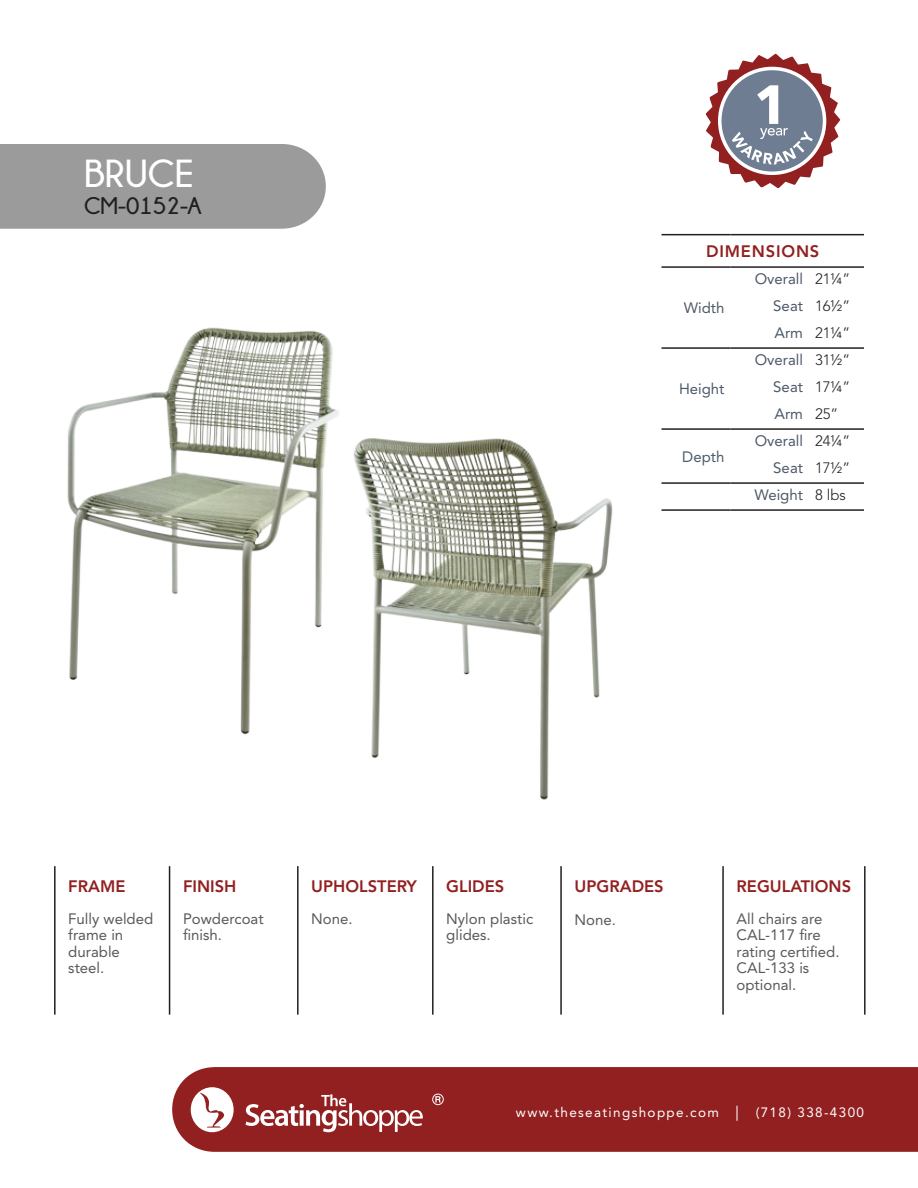
<style>
.page{position:relative;width:918px;height:1188px;background:#fff}
.page>*{position:absolute;margin:0;border:0;box-sizing:border-box;transform-origin:0 0}
.t1{font:700 39px "Champagne&Limousines";color:#fff}
.t2{font:700 24px "Champagne&Limousines";color:#231f20}
.t3{font:800 16.5px "Avenir LT Std";color:#932020}
.t4{font:800 16.5px "Avenir LT Std";letter-spacing:.05em;color:#932020}
.t5{font:15px/16.5px "Avenir LT Std";color:#58595b}
.t6{font:15px/27px "Avenir LT Std";color:#4d5969;text-align:justify}
.t7{font:13.5px "Avenir LT Std";letter-spacing:.1em;color:#fff}
.s1{font-weight:300;color:#231f20}
.s2{font-size:15px}
</style>
<div class="page">
<div style="left:172px;top:1067px;width:746px;height:85px;background:#932020"></div>
<svg style="left:246px;top:1094px;width:177px;height:38px"></svg>
<svg style="left:191px;top:1087px;width:43px;height:45px"></svg>
<div style="left:0;top:144px;width:326px;height:85px;background:#9a9b9a"></div>
<div style="left:432px;top:1094px;width:12px;height:11px;border:1px solid #fff;border-radius:50%"></div>
<svg style="left:435px;top:1096px;width:6px;height:7px"></svg>
<img style="left:67px;top:327px;width:272px;height:408px">
<img style="left:353px;top:438px;width:260px;height:362px">
<hr style="left:662px;top:347px;width:69px;height:2px;background:#231f20">
<hr style="left:731px;top:347px;width:78px;height:2px;background:#231f20">
<hr style="left:809px;top:347px;width:55px;height:2px;background:#231f20">
<hr style="left:662px;top:428px;width:69px;height:2px;background:#231f20">
<hr style="left:731px;top:428px;width:78px;height:2px;background:#231f20">
<hr style="left:809px;top:428px;width:55px;height:2px;background:#231f20">
<hr style="left:662px;top:482px;width:69px;height:2px;background:#231f20">
<hr style="left:731px;top:482px;width:78px;height:2px;background:#231f20">
<hr style="left:809px;top:482px;width:55px;height:2px;background:#231f20">
<hr style="left:662px;top:509px;width:69px;height:2px;background:#231f20">
<hr style="left:731px;top:509px;width:78px;height:2px;background:#231f20">
<hr style="left:809px;top:509px;width:55px;height:2px;background:#231f20">
<hr style="left:662px;top:234px;width:69px;height:1px;background:#231f20">
<hr style="left:731px;top:234px;width:78px;height:1px;background:#231f20">
<hr style="left:809px;top:234px;width:55px;height:1px;background:#231f20">
<hr style="left:662px;top:266px;width:69px;height:2px;background:#231f20">
<hr style="left:731px;top:266px;width:78px;height:2px;background:#231f20">
<hr style="left:809px;top:266px;width:55px;height:2px;background:#231f20">
<hr style="left:297px;top:866px;width:2px;height:149px;background:#231f20">
<hr style="left:432px;top:866px;width:2px;height:149px;background:#231f20">
<hr style="left:560px;top:866px;width:2px;height:149px;background:#231f20">
<hr style="left:169px;top:866px;width:1px;height:149px;background:#231f20">
<hr style="left:54px;top:866px;width:2px;height:149px;background:#231f20">
<hr style="left:722px;top:866px;width:2px;height:149px;background:#231f20">
<hr style="left:864px;top:866px;width:2px;height:149px;background:#231f20">
<svg style="left:706px;top:53px;width:134px;height:135px"></svg>
<h1 class="t1" style="left:84px;top:152px;width:112px">BRUCE</h1>
<h2 class="t2" style="left:84px;top:192px;width:119px">CM-0152-A</h2>
<p class="t4" style="left:706px;top:242px;width:115px">DIMENSIONS</p>
<p class="t6" style="left:684px;top:295px;width:42px">Width</p>
<p class="t6" style="left:679px;top:376px;width:47px">Height</p>
<p class="t6" style="left:682px;top:443px;width:44px">Depth</p>
<p class="t6" style="left:773px;top:266px;width:78px;text-indent:-19px">Overall <span class="s1">21¼” </span>Seat <span class="s1">16½” </span>Arm <span class="s1">21¼”</span></p>
<p class="t6" style="left:773px;top:347px;width:78px;text-indent:-19px">Overall <span class="s1">31½” </span>Seat <span class="s1">17¼” </span>Arm <span class="s1">25”</span></p>
<p class="t6" style="left:755px;top:428px;width:97px;text-align:right">Overall <span class="s1">24¼”<br></span>Seat <span class="s1">17½”<br></span>Weight <span class="s1">8 lbs</span></p>
<p class="t3" style="left:68px;top:877px;width:59px">FRAME</p>
<p class="t5" style="left:68px;top:910px;width:87px">Fully welded frame in durable steel.</p>
<p class="t3" style="left:183px;top:877px;width:55px">FINISH</p>
<p class="t5" style="left:183px;top:910px;width:82px">Powdercoat finish.</p>
<p class="t3" style="left:311px;top:877px;width:107px">UPHOLSTERY</p>
<p class="t5" style="left:311px;top:910px;width:43px">None.</p>
<p class="t3" style="left:446px;top:877px;width:60px">GLIDES</p>
<p class="t5" style="left:446px;top:910px;width:88px">Nylon plastic glides.</p>
<p class="t3" style="left:575px;top:877px;width:91px">UPGRADES</p>
<p class="t5" style="left:575px;top:912px;width:43px">None.</p>
<p class="t3" style="left:737px;top:877px;width:116px">REGULATIONS</p>
<p class="t5" style="left:737px;top:910px;width:105px">All chairs are<br>CAL-117 fire rating certified.<br>CAL-133 is optional.</p>
<p class="t7" style="left:516px;top:1104px;width:350px">www.theseatingshoppe.com <span class="s2">|</span> (718) 338-4300</p>
</div>
